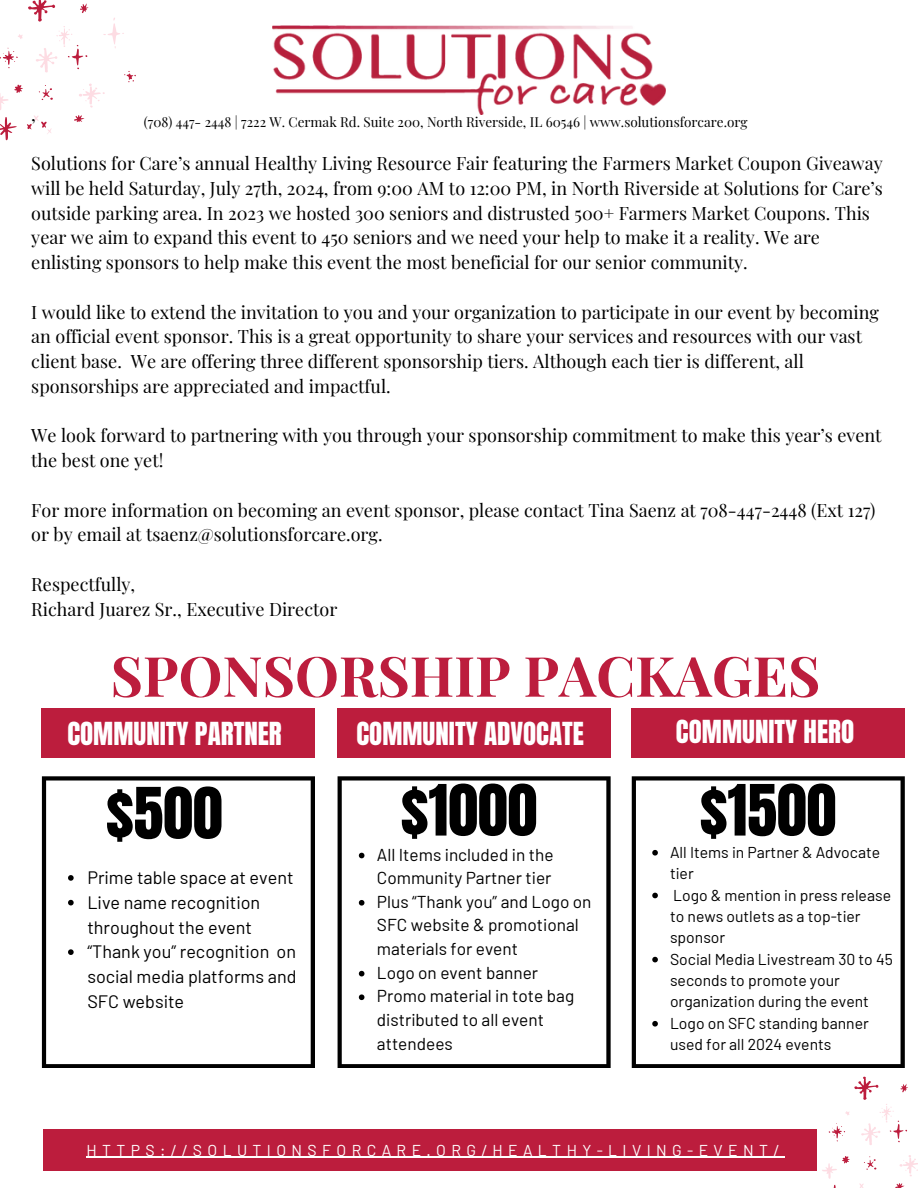
<style>
.page{position:relative;width:918px;height:1188px;background:#fff}
.page>*{position:absolute;margin:0;border:0;box-sizing:border-box;transform-origin:0 0}
.t1{font:60px "Anton";color:#000}
.t2{font:700 55.5px "Playfair Display";color:#bc1d3d}
.t3{font:27px "Anton";color:#fff}
.t4{font:18px/24.8px "Playfair Display";color:#000}
.t5{font:18px/24.8px "Barlow";color:#000}
.t6{font:17.25px/23.7px "Barlow";color:#000}
.t7{font:15.75px/21.3px "Barlow";color:#000}
.t8{font:15.75px "Barlow";letter-spacing:.34em;color:#fff}
.t9{font:13.5px "Playfair Display";color:#000}
</style>
<div class="page">
<svg style="left:42px;top:776px;width:273px;height:292px"></svg>
<div style="left:43px;top:1129px;width:773px;height:42px;background:#bc1d3d"></div>
<div style="left:42px;top:708px;width:273px;height:50px;background:#bc1d3d"></div>
<div style="left:338px;top:708px;width:273px;height:50px;background:#bc1d3d"></div>
<div style="left:632px;top:708px;width:273px;height:50px;background:#bc1d3d"></div>
<svg style="left:338px;top:776px;width:273px;height:292px"></svg>
<svg style="left:632px;top:776px;width:273px;height:292px"></svg>
<svg style="left:103px;top:17px;width:21px;height:31px"></svg>
<svg style="left:79px;top:83px;width:26px;height:25px"></svg>
<svg style="left:74px;top:115px;width:10px;height:7px"></svg>
<svg style="left:0;top:84px;width:53px;height:56px"></svg>
<svg style="left:124px;top:71px;width:12px;height:11px"></svg>
<svg style="left:0;top:0;width:88px;height:73px"></svg>
<hr style="left:86px;top:1157px;width:699px;height:1px;background:#fff">
<svg style="left:859px;top:1183px;width:5px;height:5px"></svg>
<svg style="left:899px;top:1155px;width:19px;height:22px"></svg>
<svg style="left:822px;top:1156px;width:28px;height:23px"></svg>
<svg style="left:895px;top:1183px;width:10px;height:5px"></svg>
<svg style="left:864px;top:1156px;width:12px;height:14px"></svg>
<svg style="left:829px;top:1077px;width:79px;height:68px"></svg>
<img style="left:272px;top:26px;width:394px;height:89px">
<svg style="left:68px;top:875px;width:6px;height:6px"></svg>
<svg style="left:68px;top:900px;width:6px;height:5px"></svg>
<svg style="left:68px;top:949px;width:6px;height:6px"></svg>
<svg style="left:359px;top:853px;width:5px;height:5px"></svg>
<svg style="left:359px;top:900px;width:5px;height:6px"></svg>
<svg style="left:359px;top:971px;width:5px;height:5px"></svg>
<svg style="left:359px;top:994px;width:5px;height:6px"></svg>
<svg style="left:652px;top:850px;width:6px;height:6px"></svg>
<svg style="left:652px;top:893px;width:6px;height:5px"></svg>
<svg style="left:652px;top:957px;width:6px;height:5px"></svg>
<svg style="left:652px;top:1021px;width:6px;height:6px"></svg>
<p class="t9" style="left:144px;top:113px;width:605px">(708) 447- 2448 | 7222 W. Cermak Rd. Suite 200, North Riverside, IL 60546 | www.solutionsforcare.org</p>
<h3 class="t4" style="left:31px;top:101px;width:6px">,</h3>
<h2 class="t4" style="left:31px;top:150px;width:853px">Solutions for Care’s annual Healthy Living Resource Fair featuring the Farmers Market Coupon Giveaway will be held Saturday, July 27th, 2024, from 9:00 AM to 12:00 PM, in North Riverside at Solutions for Care’s outside parking area. In 2023 we hosted 300 seniors and distrusted 500+ Farmers Market Coupons. This year we aim to expand this event to 450 seniors and we need your help to make it a reality. We are enlisting sponsors to help make this event the most beneficial for our senior community.</h2>
<p class="t4" style="left:31px;top:299px;width:849px">I would like to extend the invitation to you and your organization to participate in our event by becoming an official event sponsor. This is a great opportunity to share your services and resources with our vast client base. We are offering three different sponsorship tiers. Although each tier is different, all sponsorships are appreciated and impactful.</p>
<p class="t4" style="left:31px;top:422px;width:852px">We look forward to partnering with you through your sponsorship commitment to make this year’s event the best one yet!</p>
<p class="t4" style="left:31px;top:497px;width:846px">For more information on becoming an event sponsor, please contact Tina Saenz at 708-447-2448 (Ext 127) or by email at tsaenz@solutionsforcare.org.</p>
<h2 class="t4" style="left:31px;top:571px;width:308px">Respectfully,<br>Richard Juarez Sr., Executive Director</h2>
<p class="t2" style="left:111px;top:637px;width:711px">SPONSORSHIP PACKAGES</p>
<h4 class="t3" style="left:67px;top:714px;width:216px">COMMUNITY PARTNER</h4>
<h4 class="t3" style="left:356px;top:714px;width:229px">COMMUNITY ADVOCATE</h4>
<p class="t3" style="left:676px;top:713px;width:180px">COMMUNITY HERO</p>
<h4 class="t1" style="left:106px;top:770px;width:118px">$500</h4>
<h4 class="t1" style="left:401px;top:767px;width:138px">$1000</h4>
<h4 class="t1" style="left:700px;top:767px;width:138px">$1500</h4>
<h1 class="t5" style="left:87px;top:865px;width:208px">Prime table space at event</h1>
<h3 class="t5" style="left:87px;top:889px;width:174px">Live name recognition throughout the event</h3>
<h3 class="t5" style="left:87px;top:939px;width:211px;text-align:justify">“Thank you” recognition on social media platforms and SFC website</h3>
<p class="t6" style="left:377px;top:842px;width:178px">All Items included in the<br>Community Partner tier</p>
<p class="t6" style="left:377px;top:889px;width:216px">Plus “Thank you” and Logo on<br>SFC website &amp; promotional materials for event</p>
<p class="t6" style="left:377px;top:960px;width:163px">Logo on event banner</p>
<h2 class="t6" style="left:377px;top:984px;width:199px">Promo material in tote bag distributed to all event attendees</h2>
<p class="t7" style="left:670px;top:841px;width:212px">All Items in Partner &amp; Advocate tier</p>
<p class="t7" style="left:670px;top:884px;width:223px">Logo &amp; mention in press release to news outlets as a top-tier sponsor</p>
<p class="t7" style="left:670px;top:948px;width:224px">Social Media Livestream 30 to 45 seconds to promote your organization during the event</p>
<p class="t7" style="left:670px;top:1012px;width:200px">Logo on SFC standing banner used for all 2024 events</p>
<p class="t8" style="left:86px;top:1140px;width:694px">HTTPS://SOLUTIONSFORCARE.ORG/HEALTHY-LIVING-EVENT/</p>
</div>
